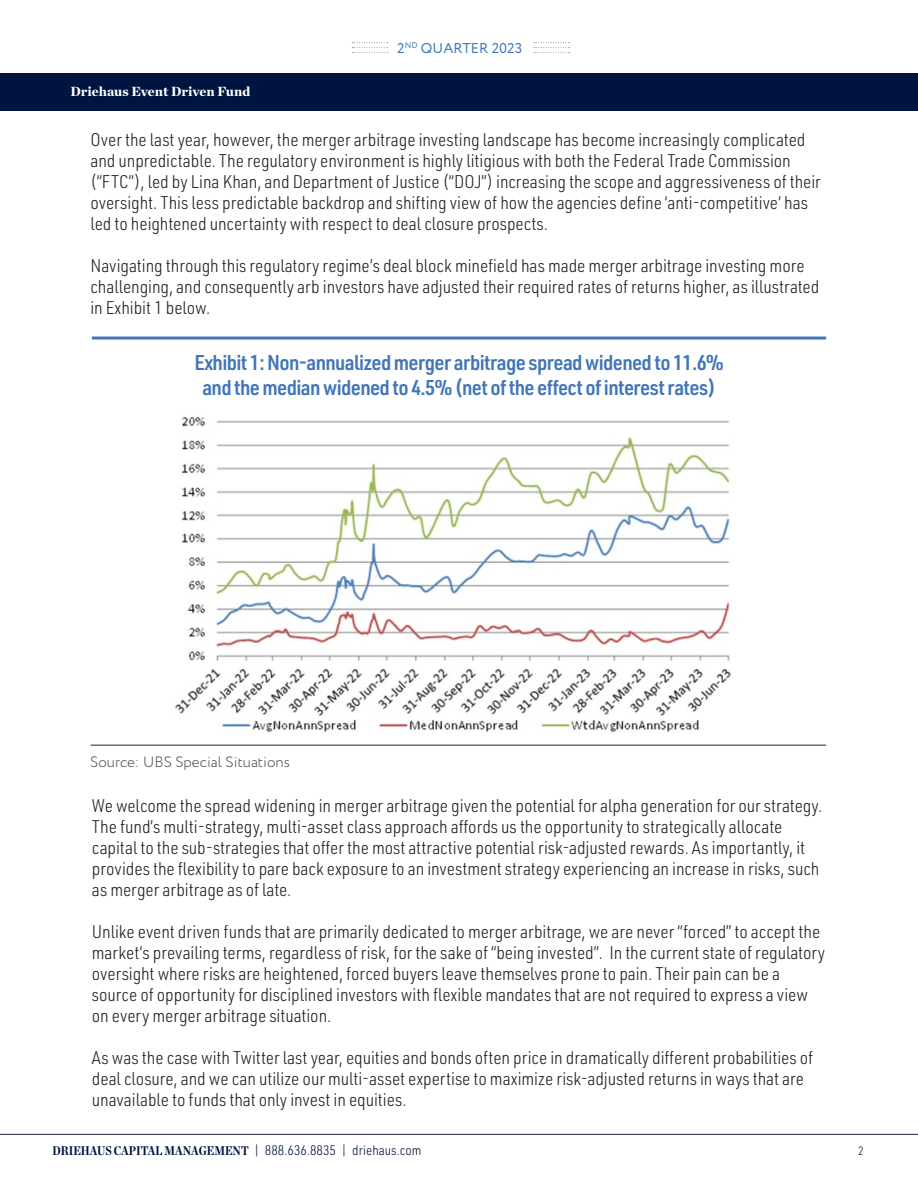
<style>
.page{position:relative;width:918px;height:1188px;background:#fff}
.page>*{position:absolute;margin:0;border:0;box-sizing:border-box;transform-origin:0 0}
.t1{font:600 21px/25.2px "URWDIN Semi Cond";letter-spacing:-.03em;color:#4176b9;text-align:center}
.t2{font:300 18px/21px "URWDIN Semi Cond";letter-spacing:-.005em;color:#231f20}
.t3{font:300 15px "Circe";color:#4b4c4d}
.t4{font:14.25px "Circe";letter-spacing:.01em;color:#4176b9}
.t5{font:300 13.5px "URWDIN Semi Cond";color:#001340}
.t6{font:900 13.5px "Chronicle Deck";color:#fff}
.t7{font:300 12px "URWDIN Semi Cond";color:#231f20}
.s1{font-family:"Chronicle Deck Cond";font-weight:700;font-size:12.75px}
</style>
<div class="page">
<svg style="left:352px;top:42px;width:36px;height:11px"></svg>
<svg style="left:534px;top:42px;width:36px;height:11px"></svg>
<div style="left:0;top:73px;width:918px;height:38px;background:#001441"></div>
<hr style="left:0;top:1134px;width:918px;height:1px;background:#1f2043">
<hr style="left:92px;top:337px;width:734px;height:3px;background:#4176b9">
<hr style="left:91px;top:745px;width:735px;height:1px;background:#231f20">
<img style="left:175px;top:417px;width:556px;height:315px">
<p class="t4" style="left:397px;top:39px;width:127px">2<sup>ND</sup> QUARTER 2023</p>
<p class="t6" style="left:71px;top:80px;width:181px">Driehaus Event Driven Fund</p>
<p class="t2" style="left:90px;top:129px;width:732px">Over the last year, however, the merger arbitrage investing landscape has become increasingly complicated and unpredictable. The regulatory environment is highly litigious with both the Federal Trade Commission (“FTC”), led by Lina Khan, and Department of Justice (“DOJ”) increasing the scope and aggressiveness of their oversight. This less predictable backdrop and shifting view of how the agencies define ‘anti-competitive’ has led to heightened uncertainty with respect to deal closure prospects.</p>
<p class="t2" style="left:90px;top:255px;width:730px">Navigating through this regulatory regime’s deal block minefield has made merger arbitrage investing more challenging, and consequently arb investors have adjusted their required rates of returns higher, as illustrated in Exhibit 1 below.</p>
<p class="t1" style="left:195px;top:349px;width:531px">Exhibit 1: Non-annualized merger arbitrage spread widened to 11.6% and the median widened to 4.5% (net of the effect of interest rates)</p>
<p class="t3" style="left:90px;top:752px;width:201px">Source: UBS Special Situations</p>
<p class="t2" style="left:92px;top:795px;width:732px">We welcome the spread widening in merger arbitrage given the potential for alpha generation for our strategy.<br>The fund’s multi-strategy, multi-asset class approach affords us the opportunity to strategically allocate capital to the sub-strategies that offer the most attractive potential risk-adjusted rewards. As importantly, it provides the flexibility to pare back exposure to an investment strategy experiencing an increase in risks, such as merger arbitrage as of late.</p>
<p class="t2" style="left:92px;top:921px;width:735px">Unlike event driven funds that are primarily dedicated to merger arbitrage, we are never “forced” to accept the market’s prevailing terms, regardless of risk, for the sake of “being invested”. In the current state of regulatory oversight where risks are heightened, forced buyers leave themselves prone to pain. Their pain can be a source of opportunity for disciplined investors with flexible mandates that are not required to express a view on every merger arbitrage situation.</p>
<p class="t2" style="left:92px;top:1047px;width:723px">As was the case with Twitter last year, equities and bonds often price in dramatically different probabilities of deal closure, and we can utilize our multi-asset expertise to maximize risk-adjusted returns in ways that are unavailable to funds that only invest in equities.</p>
<p class="t5" style="left:52px;top:1142px;width:371px"><span class="s1">DRIEHAUS CAPITAL MANAGEMENT</span> | 888.636.8835 | driehaus.com</p>
<p class="t7" style="left:858px;top:1143px;width:7px">2</p>
</div>
